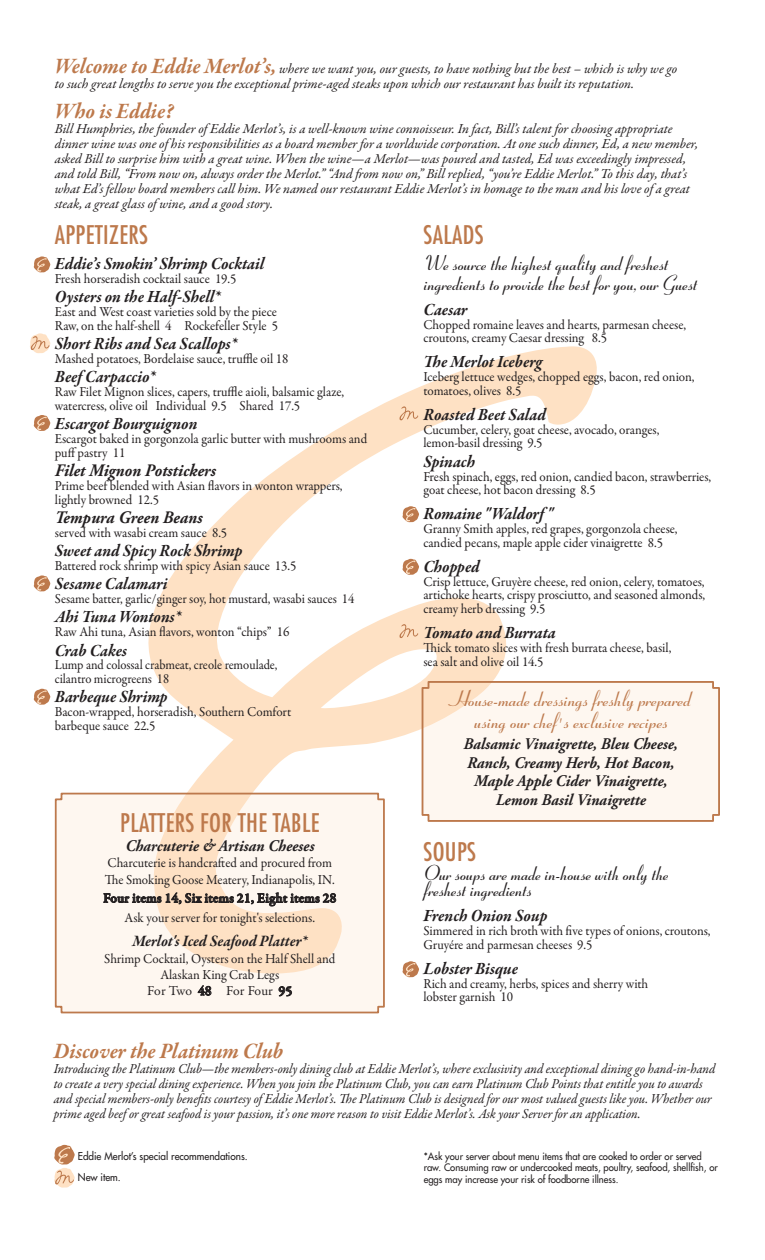
<style>
.page{position:relative;width:765px;height:1260px;background:#fff}
.page>*{position:absolute;margin:0;border:0;box-sizing:border-box;transform-origin:0 0}
.Pa0{font:condensed 25px "Futura Std";letter-spacing:.015em;color:#bd794c}
.Pa0-2{font:700 22.5px/21.2px "Coronet LT Std";color:#bd794c;text-align:center}
.Pa0-3{font:italic 700 22.5px "Garamond Premr Pro";letter-spacing:-.005em;color:#bd794c;scale:.94 1}
.t1{font:700 21.25px/20px "Coronet LT Std";color:#231f20}
.Pa0-4{font:italic 700 17.5px "Garamond Premr Pro";letter-spacing:-.005em;color:#231f20;scale:.94 1}
.t2{font:italic 700 17.5px "Adobe Garamond Pro";color:#231f20;scale:.94 1}
.t3{font:italic 700 16.25px/18.8px "Adobe Garamond Pro";color:#231f20;text-align:center;scale:.94 1}
.t4{font:italic 700 16.25px "Garamond Premr Pro";letter-spacing:-.01em;color:#231f20;scale:.94 1}
.Pa0-5{font:13.75px/13.8px "Garamond Premr Pro";color:#231f20;scale:.95 1}
.Pa0-6{font:italic 13.75px/15px "Garamond Premr Pro";letter-spacing:-.005em;color:#231f20}
.Pa0-7{font:italic 13.75px/15px "Garamond Premr Pro";letter-spacing:-.005em;color:#231f20;scale:.95 1}
.Pa0-8{font:13.75px/13.8px "Garamond Premr Pro";color:#231f20;scale:.92 1}
.Pa0-9{font:13.75px "Garamond Premr Pro";color:#231f20;scale:.93 1}
.t5{font:600 13.75px "Garamond Premr Pro";color:#231f20}
.t6{font:500 10.5px "Futura Std";color:#231f20;scale:.95 1}
.t7{font:500 10px/11.2px "Futura Std";color:#231f20;scale:.95 1}
.s1{font-weight:700;font-size:22.5px;color:#bd794c}
.s2{font-weight:600}
</style>
<div class="page">
<svg style="left:148px;top:346px;width:449px;height:446px"></svg>
<svg style="left:54px;top:792px;width:331px;height:222px"></svg>
<svg style="left:34px;top:256px;width:16px;height:16px"></svg>
<svg style="left:34px;top:415px;width:16px;height:16px"></svg>
<svg style="left:34px;top:575px;width:16px;height:16px"></svg>
<svg style="left:34px;top:689px;width:16px;height:16px"></svg>
<svg style="left:402px;top:559px;width:17px;height:16px"></svg>
<svg style="left:402px;top:961px;width:17px;height:16px"></svg>
<svg style="left:402px;top:506px;width:17px;height:16px"></svg>
<svg style="left:103px;top:892px;width:233px;height:14px"></svg>
<svg style="left:198px;top:985px;width:13px;height:11px"></svg>
<svg style="left:279px;top:986px;width:13px;height:10px"></svg>
<svg style="left:54px;top:1145px;width:21px;height:43px"></svg>
<svg style="left:30px;top:333px;width:20px;height:20px"></svg>
<svg style="left:399px;top:404px;width:20px;height:20px"></svg>
<svg style="left:399px;top:621px;width:20px;height:20px"></svg>
<svg style="left:421px;top:680px;width:299px;height:142px"></svg>
<p class="Pa0-6" style="left:55px;top:61px;width:624px"><span class="s1">Welcome to Eddie Merlot’s,</span> where we want you, our guests, to have nothing but the best – which is why we go to such great lengths to serve you the exceptional prime-aged steaks upon which our restaurant has built its reputation.</p>
<p class="Pa0-3" style="left:55px;top:97px;width:128px">Who is Eddie?</p>
<p class="Pa0-6" style="left:55px;top:122px;width:645px">Bill Humphries, the founder of Eddie Merlot’s, is a well-known wine connoisseur. In fact, Bill’s talent for choosing appropriate dinner wine was one of his responsibilities as a board member for a worldwide corporation. At one such dinner, Ed, a new member, asked Bill to surprise him with a great wine. When the wine—a Merlot—was poured and tasted, Ed was exceedingly impressed, and told Bill, “From now on, always order the Merlot.” “And from now on,” Bill replied, “you’re Eddie Merlot.” To this day, that’s what Ed’s fellow board members call him. We named our restaurant Eddie Merlot’s in homage to the man and his love of a great steak, a great glass of wine, and a good story.</p>
<p class="Pa0" style="left:55px;top:220px;width:95px">APPETIZERS</p>
<p class="Pa0-4" style="left:55px;top:253px;width:224px">Eddie’s Smokin’ Shrimp Cocktail</p>
<p class="Pa0-5" style="left:55px;top:272px;width:193px">Fresh horseradish cocktail sauce 19.5</p>
<p class="Pa0-4" style="left:55px;top:286px;width:178px">Oysters on the Half-Shell*</p>
<p class="Pa0-5" style="left:55px;top:305px;width:237px">East and West coast varieties sold by the piece<br>Raw, on the half-shell 4 Rockefeller Style 5</p>
<p class="Pa0-4" style="left:55px;top:333px;width:195px">Short Ribs and Sea Scallops*</p>
<p class="Pa0-5" style="left:55px;top:352px;width:248px">Mashed potatoes, Bordelaise sauce, truffle oil 18</p>
<p class="Pa0-4" style="left:55px;top:366px;width:109px">Beef Carpaccio*</p>
<p class="Pa0-5" style="left:55px;top:385px;width:306px">Raw Filet Mignon slices, capers, truffle aioli, balsamic glaze, watercress, olive oil Individual 9.5 Shared 17.5</p>
<p class="Pa0-4" style="left:55px;top:413px;width:153px">Escargot Bourguignon</p>
<p class="Pa0-5" style="left:55px;top:432px;width:330px">Escargot baked in gorgonzola garlic butter with mushrooms and puff pastry 11</p>
<p class="t2" style="left:55px;top:461px;width:173px">Filet Mignon Potstickers</p>
<p class="Pa0-5" style="left:55px;top:479px;width:304px">Prime beef blended with Asian flavors in wonton wrappers, lightly browned 12.5</p>
<p class="t2" style="left:55px;top:507px;width:159px">Tempura Green Beans</p>
<p class="Pa0-5" style="left:55px;top:526px;width:183px">served with wasabi cream sauce 8.5</p>
<p class="Pa0-4" style="left:55px;top:540px;width:201px">Sweet and Spicy Rock Shrimp</p>
<p class="Pa0-5" style="left:55px;top:559px;width:256px">Battered rock shrimp with spicy Asian sauce 13.5</p>
<p class="Pa0-4" style="left:55px;top:573px;width:121px">Sesame Calamari</p>
<p class="Pa0-9" style="left:55px;top:591px;width:324px">Sesame batter, garlic/ginger soy, hot mustard, wasabi sauces 14</p>
<p class="Pa0-4" style="left:55px;top:606px;width:136px">Ahi Tuna Wontons*</p>
<p class="Pa0-5" style="left:55px;top:625px;width:248px">Raw Ahi tuna, Asian flavors, wonton “chips” 16</p>
<p class="Pa0-4" style="left:55px;top:639px;width:79px">Crab Cakes</p>
<p class="Pa0-8" style="left:55px;top:659px;width:244px">Lump and colossal crabmeat, creole remoulade, cilantro microgreens 18</p>
<p class="Pa0-4" style="left:55px;top:686px;width:122px">Barbeque Shrimp</p>
<p class="Pa0-5" style="left:55px;top:705px;width:250px">Bacon-wrapped, horseradish, Southern Comfort barbeque sauce 22.5</p>
<p class="Pa0" style="left:120px;top:808px;width:201px">PLATTERS FOR THE TABLE</p>
<p class="t3" style="left:125px;top:836px;width:202px">Charcuterie &amp; Artisan Cheeses</p>
<p class="Pa0-5" style="left:105px;top:855px;width:244px;line-height:16.5px">Charcuterie is handcrafted and procured from<br>The Smoking Goose Meatery, Indianapolis, IN.</p>
<p class="t5" style="left:103px;top:890px;width:235px">Four items 14, Six items 21, Eight items 28</p>
<p class="Pa0-5" style="left:125px;top:911px;width:202px">Ask your server for tonight's selections.</p>
<p class="t4" style="left:132px;top:931px;width:188px">Merlot's Iced Seafood Platter*</p>
<p class="Pa0-5" style="left:104px;top:951px;width:245px;line-height:16.2px;text-align:center">Shrimp Cocktail, Oysters on the Half Shell and<br>Alaskan King Crab Legs<br>For Two <span class="s2">48</span> For Four <span class="s2">95</span></p>
<p class="Pa0" style="left:423px;top:220px;width:62px">SALADS</p>
<p class="t1" style="left:423px;top:253px;width:275px">We source the highest quality and freshest ingredients to provide the best for you, our Guest</p>
<p class="Pa0-4" style="left:423px;top:299px;width:48px">Caesar</p>
<p class="Pa0-5" style="left:423px;top:318px;width:278px">Chopped romaine leaves and hearts, parmesan cheese, croutons, creamy Caesar dressing 8.5</p>
<p class="Pa0-4" style="left:423px;top:351px;width:128px">The Merlot Iceberg</p>
<p class="Pa0-5" style="left:423px;top:370px;width:287px">Iceberg lettuce wedges, chopped eggs, bacon, red onion, tomatoes, olives 8.5</p>
<p class="Pa0-4" style="left:423px;top:404px;width:132px">Roasted Beet Salad</p>
<p class="Pa0-5" style="left:423px;top:423px;width:250px">Cucumber, celery, goat cheese, avocado, oranges,</p>
<p class="Pa0-5" style="left:423px;top:437px;width:127px">lemon-basil dressing 9.5</p>
<p class="Pa0-4" style="left:423px;top:451px;width:57px">Spinach</p>
<p class="Pa0-5" style="left:423px;top:470px;width:304px">Fresh spinach, eggs, red onion, candied bacon, strawberries, goat cheese, hot bacon dressing 8.5</p>
<p class="Pa0-4" style="left:423px;top:503px;width:139px">Romaine "Waldorf "</p>
<p class="Pa0-5" style="left:423px;top:522px;width:269px">Granny Smith apples, red grapes, gorgonzola cheese, candied pecans, maple apple cider vinaigrette 8.5</p>
<p class="Pa0-4" style="left:423px;top:556px;width:61px">Chopped</p>
<p class="Pa0-5" style="left:423px;top:575px;width:298px;text-align:justify">Crisp lettuce, Gruyère cheese, red onion, celery, tomatoes, artichoke hearts, crispy prosciutto, and seasoned almonds, creamy herb dressing 9.5</p>
<p class="Pa0-4" style="left:423px;top:622px;width:142px">Tomato and Burrata</p>
<p class="Pa0-5" style="left:423px;top:641px;width:263px">Thick tomato slices with fresh burrata cheese, basil,</p>
<p class="Pa0-5" style="left:423px;top:655px;width:128px">sea salt and olive oil 14.5</p>
<p class="Pa0-2" style="left:451px;top:688px;width:241px">House-made dressings freshly prepared using our chef's exclusive recipes</p>
<p class="t3" style="left:464px;top:735px;width:229px">Balsamic Vinaigrette, Bleu Cheese,<br>Ranch, Creamy Herb, Hot Bacon,<br>Maple Apple Cider Vinaigrette,</p>
<p class="t3" style="left:496px;top:791px;width:161px">Lemon Basil Vinaigrette</p>
<p class="Pa0" style="left:423px;top:837px;width:54px">SOUPS</p>
<p class="t1" style="left:423px;top:865px;width:247px;line-height:16.2px">Our soups are made in-house with only the freshest ingredients</p>
<p class="Pa0-4" style="left:423px;top:905px;width:133px">French Onion Soup</p>
<p class="Pa0-5" style="left:423px;top:924px;width:304px">Simmered in rich broth with five types of onions, croutons,<br>Gruyére and parmesan cheeses 9.5</p>
<p class="Pa0-4" style="left:423px;top:958px;width:102px">Lobster Bisque</p>
<p class="Pa0-5" style="left:423px;top:977px;width:238px">Rich and creamy, herbs, spices and sherry with lobster garnish 10</p>
<p class="Pa0-3" style="left:54px;top:1037px;width:246px">Discover the Platinum Club</p>
<p class="Pa0-7" style="left:54px;top:1062px;width:698px">Introducing the Platinum Club—the members-only dining club at Eddie Merlot’s, where exclusivity and exceptional dining go hand-in-hand to create a very special dining experience. When you join the Platinum Club, you can earn Platinum Club Points that entitle you to awards and special members-only benefits courtesy of Eddie Merlot’s. The Platinum Club is designed for our most valued guests like you. Whether our prime aged beef or great seafood is your passion, it’s one more reason to visit Eddie Merlot’s. Ask your Server for an application.</p>
<p class="t6" style="left:78px;top:1150px;width:180px">Eddie Merlot’s special recommendations.</p>
<p class="t6" style="left:78px;top:1170px;width:47px">New item.</p>
<p class="t7" style="left:424px;top:1151px;width:311px">*Ask your server about menu items that are cooked to order or served raw. Consuming raw or undercooked meats, poultry, seafood, shellfish, or eggs may increase your risk of foodborne illness.</p>
</div>
